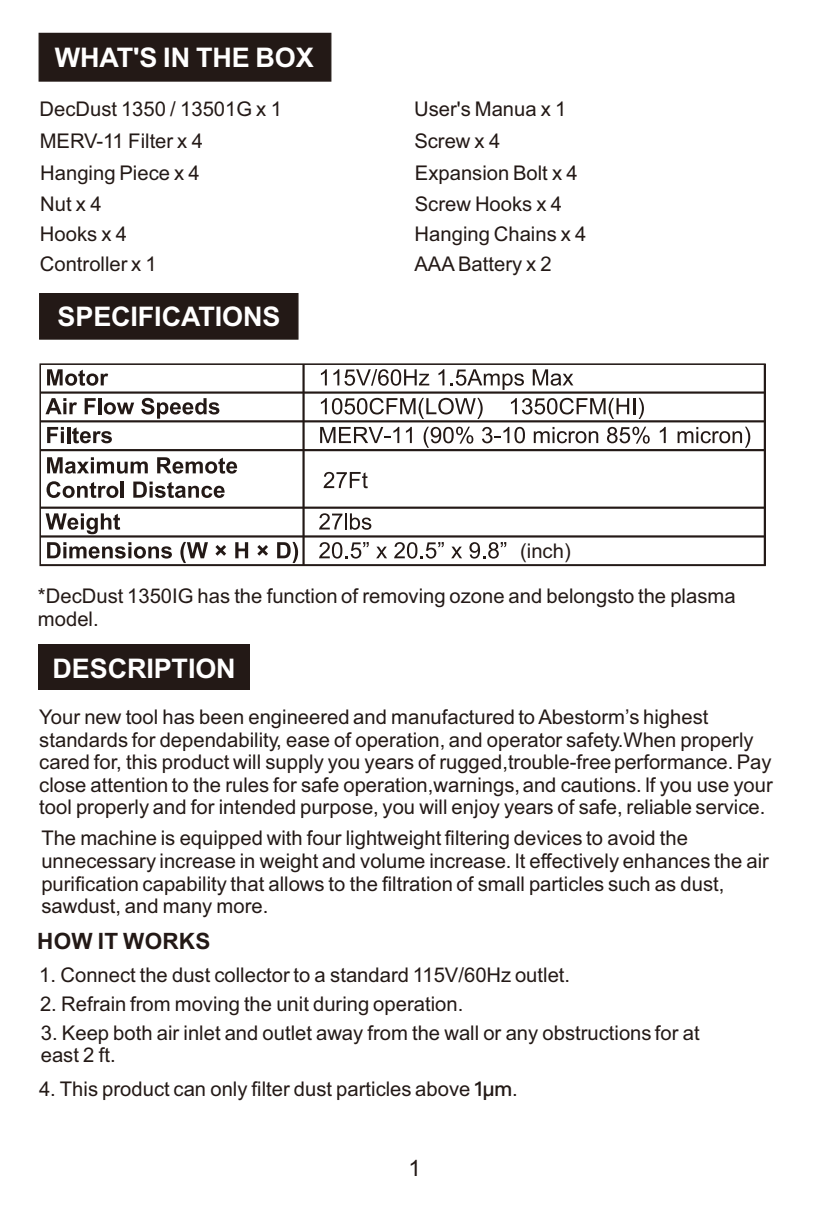
<style>
.page{position:relative;width:828px;height:1211px;background:#fff}
.page>*{position:absolute;margin:0;border:0;box-sizing:border-box;transform-origin:0 0}
.t1{font:700 27px "Arial";letter-spacing:-.005em;color:#fff}
.t2{font:700 22.5px "Arial";letter-spacing:.01em;color:#231916}
.t3{font:22.5px "Arial";color:#231916}
.t4{font:20.25px/22.7px "Arial";color:#231916}
.s1{font-family:"Ping Fang SC";font-weight:500}
</style>
<div class="page">
<div style="left:39px;top:644px;width:211px;height:46px;background:#231916"></div>
<div style="left:38px;top:32px;width:294px;height:50px;background:#231916"></div>
<div style="left:39px;top:293px;width:260px;height:47px;background:#231916"></div>
<hr style="left:40px;top:391px;width:725px;height:3px;background:#231916">
<hr style="left:40px;top:420px;width:725px;height:2px;background:#231916">
<hr style="left:40px;top:449px;width:725px;height:2px;background:#231916">
<hr style="left:40px;top:506px;width:725px;height:3px;background:#231916">
<hr style="left:40px;top:535px;width:725px;height:2px;background:#231916">
<hr style="left:302px;top:364px;width:3px;height:201px;background:#231916">
<svg style="left:47px;top:369px;width:61px;height:17px"></svg>
<svg style="left:45px;top:398px;width:32px;height:16px"></svg>
<svg style="left:85px;top:398px;width:11px;height:16px"></svg>
<hr style="left:98px;top:398px;width:3px;height:16px;background:#231916">
<svg style="left:104px;top:402px;width:30px;height:12px"></svg>
<svg style="left:141px;top:398px;width:78px;height:21px"></svg>
<svg style="left:47px;top:427px;width:17px;height:16px"></svg>
<hr style="left:67px;top:427px;width:3px;height:16px;background:#231916">
<svg style="left:72px;top:427px;width:40px;height:16px"></svg>
<svg style="left:46px;top:513px;width:74px;height:21px"></svg>
<svg style="left:47px;top:542px;width:125px;height:16px"></svg>
<svg style="left:180px;top:542px;width:28px;height:21px"></svg>
<svg style="left:215px;top:545px;width:11px;height:11px"></svg>
<svg style="left:235px;top:542px;width:13px;height:16px"></svg>
<svg style="left:257px;top:545px;width:11px;height:11px"></svg>
<svg style="left:277px;top:542px;width:21px;height:21px"></svg>
<svg style="left:321px;top:369px;width:6px;height:16px"></svg>
<svg style="left:333px;top:369px;width:96px;height:17px"></svg>
<svg style="left:438px;top:369px;width:6px;height:16px"></svg>
<svg style="left:451px;top:369px;width:73px;height:21px"></svg>
<svg style="left:533px;top:369px;width:40px;height:17px"></svg>
<svg style="left:321px;top:398px;width:162px;height:21px"></svg>
<svg style="left:511px;top:398px;width:133px;height:21px"></svg>
<svg style="left:320px;top:427px;width:79px;height:16px"></svg>
<svg style="left:406px;top:427px;width:6px;height:16px"></svg>
<svg style="left:424px;top:427px;width:49px;height:21px"></svg>
<svg style="left:482px;top:427px;width:43px;height:16px"></svg>
<svg style="left:534px;top:427px;width:64px;height:16px"></svg>
<svg style="left:607px;top:427px;width:43px;height:16px"></svg>
<svg style="left:660px;top:427px;width:6px;height:16px"></svg>
<svg style="left:678px;top:427px;width:72px;height:21px"></svg>
<svg style="left:319px;top:513px;width:52px;height:17px"></svg>
<svg style="left:319px;top:542px;width:50px;height:16px"></svg>
<svg style="left:376px;top:546px;width:11px;height:12px"></svg>
<svg style="left:394px;top:542px;width:50px;height:16px"></svg>
<svg style="left:451px;top:546px;width:11px;height:12px"></svg>
<svg style="left:469px;top:542px;width:37px;height:16px"></svg>
<svg style="left:324px;top:472px;width:44px;height:16px"></svg>
<svg style="left:47px;top:457px;width:101px;height:16px"></svg>
<svg style="left:157px;top:457px;width:80px;height:16px"></svg>
<svg style="left:47px;top:481px;width:71px;height:17px"></svg>
<hr style="left:121px;top:481px;width:3px;height:16px;background:#231916">
<svg style="left:133px;top:481px;width:92px;height:17px"></svg>
<div style="left:39px;top:363px;width:727px;height:203px;border:1px solid #231916"></div>
<h1 class="t1" style="left:55px;top:48px;width:261px">WHAT'S IN THE BOX</h1>
<p class="t4" style="left:40px;top:99px;width:244px">DecDust 1350 / 13501G x 1</p>
<p class="t4" style="left:414px;top:99px;width:154px">User's Manua x 1</p>
<p class="t4" style="left:40px;top:131px;width:165px">MERV-11 Filter x 4</p>
<p class="t4" style="left:414px;top:131px;width:88px">Screw x 4</p>
<p class="t4" style="left:40px;top:163px;width:161px">Hanging Piece x 4</p>
<p class="t4" style="left:415px;top:163px;width:164px">Expansion Bolt x 4</p>
<p class="t4" style="left:40px;top:195px;width:63px">Nut x 4</p>
<p class="t4" style="left:415px;top:195px;width:149px">Screw Hooks x 4</p>
<p class="t4" style="left:40px;top:224px;width:89px">Hooks x 4</p>
<p class="t4" style="left:415px;top:224px;width:173px">Hanging Chains x 4</p>
<p class="t4" style="left:40px;top:255px;width:119px">Controller x 1</p>
<p class="t4" style="left:414px;top:255px;width:139px">AAABattery x 2</p>
<h1 class="t1" style="left:58px;top:306px;width:224px">SPECIFICATIONS</h1>
<p class="t4" style="left:520px;top:541px;width:52px">(inch)</p>
<p class="t4" style="left:38px;top:586px;width:699px">*DecDust 1350IG has the function of removing ozone and belongsto the plasma model.</p>
<h1 class="t1" style="left:53px;top:658px;width:185px">DESCRIPTION</h1>
<p class="t4" style="left:39px;top:707px;width:735px">Your new tool has been engineered and manufactured to Abestorm’s highest standards for dependability, ease of operation, and operator safety.When properly cared for, this product will supply you years of rugged,trouble-free performance. Pay close attention to the rules for safe operation,warnings, and cautions. lf you use your tool properly and for intended purpose, you will enjoy years of safe, reliable service.</p>
<p class="t4" style="left:41px;top:828px;width:729px">The machine is equipped with four lightweight filtering devices to avoid the unnecessary increase in weight and volume increase. lt effectively enhances the air purification capability that allows to the filtration of small particles such as dust, sawdust, and many more.</p>
<p class="t2" style="left:37px;top:932px;width:175px">HOW IT WORKS</p>
<p class="t4" style="left:39px;top:965px;width:532px">1. Connect the dust collector to a standard 115V/60Hz outlet.</p>
<p class="t4" style="left:40px;top:994px;width:425px">2. Refrain from moving the unit during operation.</p>
<p class="t4" style="left:41px;top:1023px;width:660px">3. Keep both air inlet and outlet away from the wall or any obstructions for at east 2 ft.</p>
<p class="t4" style="left:39px;top:1079px;width:480px">4. This product can only filter dust particles above <span class="s1">1μm</span>.</p>
<p class="t3" style="left:408px;top:1159px;width:14px">1</p>
</div>
